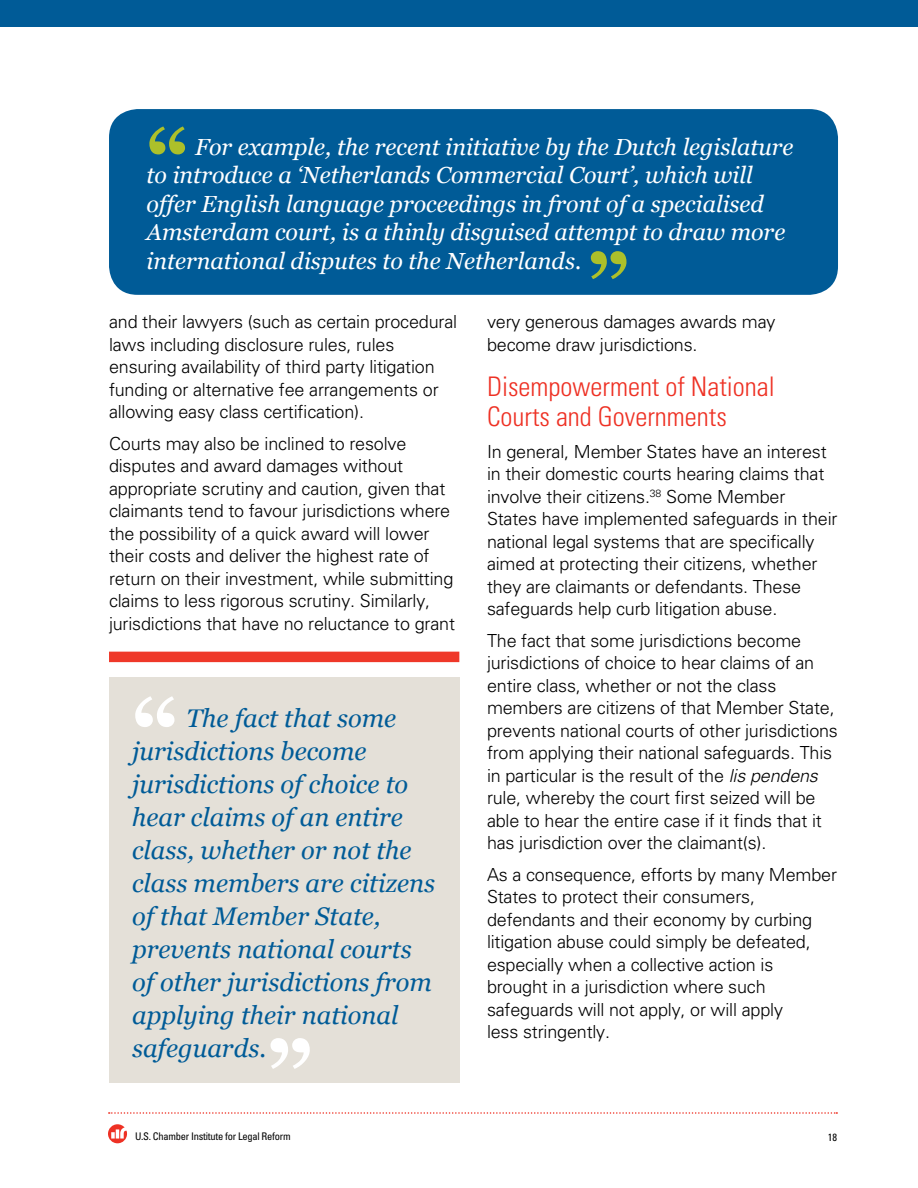
<style>
.page{position:relative;width:918px;height:1188px;background:#fff}
.page>*{position:absolute;margin:0;border:0;box-sizing:border-box;transform-origin:0 0}
.t1{font:700 90px "Georgia";color:#fff}
.t2{font:700 81.75px "Georgia";color:#acc02a}
.t3{font:300 condensed 27px/30px "Univers LT Std";color:#ee3124}
.t4{font:italic 25.5px/33px "Georgia";color:#005b97}
.t5{font:italic 23.25px/28.5px "Georgia";color:#fff}
.t6{font:300 18px/22.5px "Univers LT Std";letter-spacing:-.01em;color:#000}
.t7{font:condensed 10.5px "Univers LT Std";letter-spacing:-.025em;color:#000}
.s1{font-family:"Univers";font-style:italic}
</style>
<div class="page">
<svg style="left:108px;top:1124px;width:19px;height:19px"></svg>
<svg style="left:109px;top:1112px;width:728px;height:2px"></svg>
<div style="left:0;top:0;width:918px;height:27px;background:#005b97"></div>
<div style="left:109px;top:109px;width:729px;height:186px;background:#005b97;border-radius:29px"></div>
<div style="left:109px;top:652px;width:350px;height:10px;background:#ef3829"></div>
<div style="left:109px;top:677px;width:351px;height:405px;background:#e4e0d8"></div>
<h2 class="t2" style="left:147px;top:107px;width:44px">“</h2>
<p class="t5" style="left:147px;top:133px;width:649px;text-indent:49px">For example, the recent initiative by the Dutch legislature to introduce a ‘Netherlands Commercial Court’, which will offer English language proceedings in front of a specialised Amsterdam court, is a thinly disguised attempt to draw more international disputes to the Netherlands.</p>
<h2 class="t2" style="left:587px;top:231px;width:44px">”</h2>
<p class="t6" style="left:109px;top:311px;width:350px">and their lawyers (such as certain procedural laws including disclosure rules, rules ensuring availability of third party litigation funding or alternative fee arrangements or allowing easy class certification).</p>
<p class="t6" style="left:109px;top:432px;width:347px">Courts may also be inclined to resolve disputes and award damages without appropriate scrutiny and caution, given that claimants tend to favour jurisdictions where the possibility of a quick award will lower their costs and deliver the highest rate of return on their investment, while submitting claims to less rigorous scrutiny. Similarly, jurisdictions that have no reluctance to grant</p>
<h1 class="t1" style="left:132px;top:674px;width:48px">“</h1>
<p class="t4" style="left:132px;top:702px;width:305px;text-indent:54px">The fact that some jurisdictions become jurisdictions of choice to hear claims of an entire class, whether or not the class members are citizens of that Member State, prevents national courts of other jurisdictions from applying their national safeguards.</p>
<h1 class="t1" style="left:266px;top:1016px;width:48px">”</h1>
<p class="t6" style="left:487px;top:311px;width:290px">very generous damages awards may become draw jurisdictions.</p>
<h3 class="t3" style="left:487px;top:372px;width:289px">Disempowerment of National<br>Courts and Governments</h3>
<p class="t6" style="left:487px;top:440px;width:352px">In general, Member States have an interest in their domestic courts hearing claims that involve their citizens.<sup>38</sup> Some Member States have implemented safeguards in their national legal systems that are specifically aimed at protecting their citizens, whether they are claimants or defendants. These safeguards help curb litigation abuse.</p>
<p class="t6" style="left:487px;top:629px;width:352px">The fact that some jurisdictions become jurisdictions of choice to hear claims of an entire class, whether or not the class members are citizens of that Member State, prevents national courts of other jurisdictions from applying their national safeguards. This in particular is the result of the <span class="s1">lis pendens </span>rule, whereby the court first seized will be able to hear the entire case if it finds that it has jurisdiction over the claimant(s).</p>
<p class="t6" style="left:487px;top:863px;width:352px">As a consequence, efforts by many Member States to protect their consumers, defendants and their economy by curbing litigation abuse could simply be defeated, especially when a collective action is brought in a jurisdiction where such safeguards will not apply, or will apply<br>less stringently.</p>
<p class="t7" style="left:135px;top:1130px;width:157px">U.S. Chamber Institute for Legal Reform</p>
<p class="t7" style="left:828px;top:1130px;width:11px">18</p>
</div>
